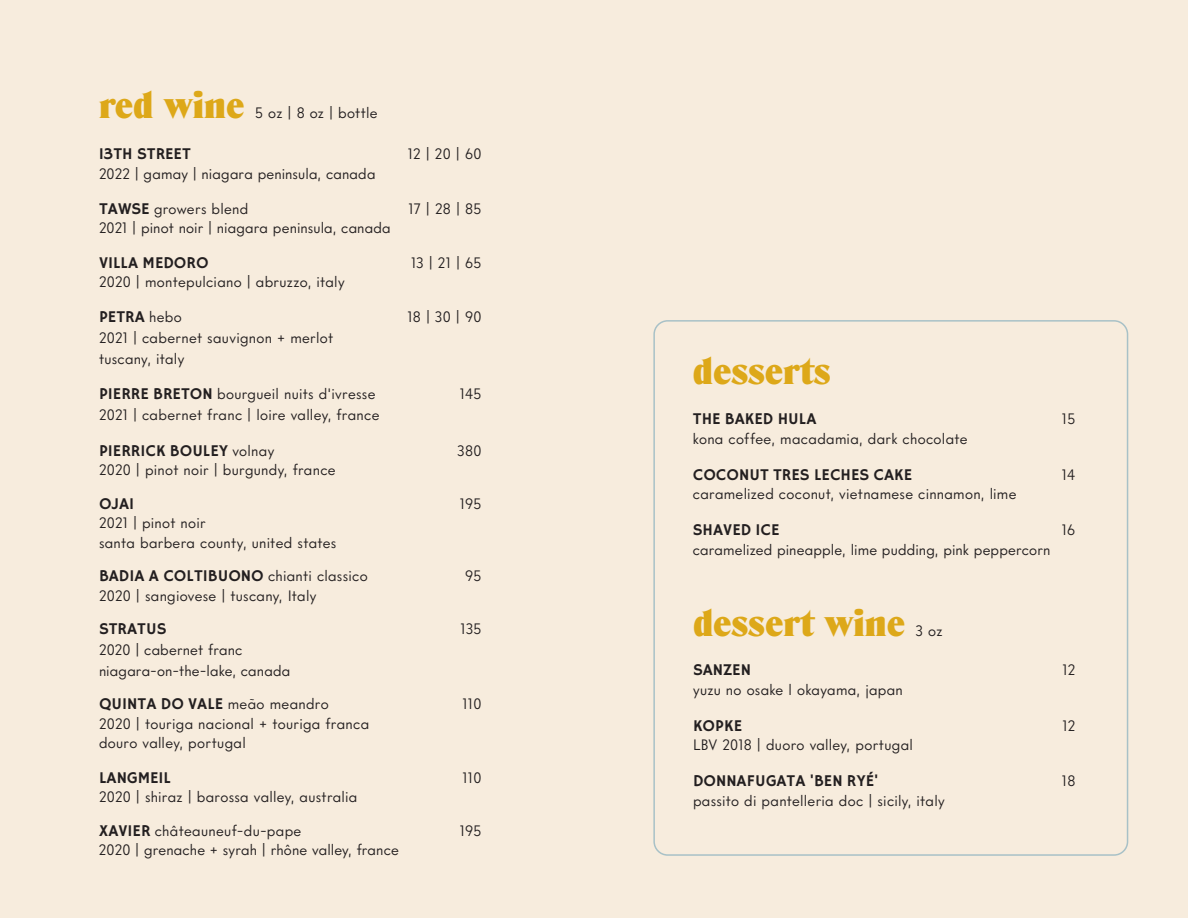
<style>
.page{position:relative;width:1188px;height:918px;background:#fff}
.page>*{position:absolute;margin:0;border:0;box-sizing:border-box;transform-origin:0 0}
.Section_Header{font:900 37.5px "Denver Serial";color:#dda819}
.Drink_Name{font:16.5px "Hammersmith One";color:#231f20}
.Drink_Description{font:15px/19.5px "Intervogue";letter-spacing:.015em;color:#231f20}
.Drink_Name-2{font:15px/21px "Intervogue";letter-spacing:.02em;color:#231f20}
.Section_Header-2{font:15px "Intervogue";letter-spacing:.015em;color:#231f20}
.s1{font-family:"Hammersmith One";font-size:16.5px}
.s2{font-family:"Intervogue";font-size:15px}
</style>
<div class="page">
<div style="left:594px;top:0;width:594px;height:918px;background:#f7ecdd"></div>
<div style="left:0;top:0;width:594px;height:918px;background:#f7ecdd"></div>
<div style="left:653px;top:320px;width:475px;height:536px;border:2px solid #a8c1c7;border-radius:14px"></div>
<p class="Section_Header" style="left:99px;top:83px;width:147px">red wine</p>
<p class="Section_Header-2" style="left:255px;top:104px;width:124px">5 oz | 8 oz | bottle</p>
<p class="Drink_Name" style="left:99px;top:145px;width:93px">13TH STREET</p>
<p class="Drink_Name-2" style="left:408px;top:143px;width:75px">12 | 20 | 60</p>
<p class="Drink_Description" style="left:99px;top:163px;width:278px">2022 | gamay | niagara peninsula, canada</p>
<p class="Drink_Name-2" style="left:99px;top:198px;width:151px"><span class="s1">TAWSE</span> growers blend</p>
<p class="Drink_Name-2" style="left:408px;top:198px;width:75px">17 | 28 | 85</p>
<p class="Drink_Description" style="left:99px;top:218px;width:293px">2021 | pinot noir | niagara peninsula, canada</p>
<p class="Drink_Name" style="left:99px;top:254px;width:111px">VILLA MEDORO</p>
<p class="Drink_Name-2" style="left:411px;top:252px;width:72px">13 | 21 | 65</p>
<p class="Drink_Description" style="left:99px;top:272px;width:247px">2020 | montepulciano | abruzzo, italy</p>
<p class="Drink_Name" style="left:99px;top:308px;width:84px">PETRA <span class="s2">hebo</span></p>
<p class="Drink_Name-2" style="left:408px;top:306px;width:75px">18 | 30 | 90</p>
<p class="Drink_Name-2" style="left:99px;top:327px;width:236px">2021 | cabernet sauvignon + merlot tuscany, italy</p>
<p class="Drink_Name-2" style="left:99px;top:383px;width:278px"><span class="s1">PIERRE BRETON</span> bourgueil nuits d'ivresse</p>
<p class="Drink_Name-2" style="left:460px;top:383px;width:23px">145</p>
<p class="Drink_Description" style="left:99px;top:405px;width:282px">2021 | cabernet franc | loire valley, france</p>
<p class="Drink_Name" style="left:99px;top:442px;width:177px">PIERRICK BOULEY <span class="s2">volnay</span></p>
<p class="Drink_Name-2" style="left:458px;top:440px;width:25px">380</p>
<p class="Drink_Description" style="left:99px;top:460px;width:238px">2020 | pinot noir | burgundy, france</p>
<p class="Drink_Name" style="left:99px;top:494px;width:37px">OJAI</p>
<p class="Drink_Name-2" style="left:460px;top:493px;width:23px">195</p>
<p class="Drink_Description" style="left:99px;top:513px;width:239px">2021 | pinot noir<br>santa barbera county, united states</p>
<p class="Drink_Name" style="left:99px;top:567px;width:270px">BADIA A COLTIBUONO <span class="s2">chianti classico</span></p>
<p class="Drink_Name-2" style="left:465px;top:565px;width:18px">95</p>
<p class="Drink_Description" style="left:99px;top:585px;width:219px">2020 | sangiovese | tuscany, Italy</p>
<p class="Drink_Name" style="left:99px;top:620px;width:69px">STRATUS</p>
<p class="Drink_Name-2" style="left:461px;top:618px;width:22px">135</p>
<p class="Drink_Name-2" style="left:99px;top:639px;width:193px">2020 | cabernet franc niagara-on-the-lake, canada</p>
<p class="Drink_Name" style="left:99px;top:695px;width:231px">QUINTA DO VALE <span class="s2">meão meandro</span></p>
<p class="Drink_Name-2" style="left:462px;top:693px;width:21px">110</p>
<p class="Drink_Description" style="left:99px;top:713px;width:272px">2020 | touriga nacional + touriga franca douro valley, portugal</p>
<p class="Drink_Name" style="left:99px;top:769px;width:74px">LANGMEIL</p>
<p class="Drink_Name-2" style="left:462px;top:767px;width:21px">110</p>
<p class="Drink_Description" style="left:99px;top:787px;width:260px">2020 | shiraz | barossa valley, australia</p>
<p class="Drink_Name-2" style="left:99px;top:820px;width:204px"><span class="s1">XAVIER</span> châteauneuf-du-pape</p>
<p class="Drink_Name-2" style="left:460px;top:820px;width:23px">195</p>
<p class="Drink_Description" style="left:99px;top:840px;width:301px">2020 | grenache + syrah | rhône valley, france</p>
<p class="Section_Header" style="left:693px;top:349px;width:139px">desserts</p>
<p class="Drink_Name" style="left:693px;top:410px;width:125px">THE BAKED HULA</p>
<p class="Drink_Name-2" style="left:1062px;top:408px;width:15px">15</p>
<p class="Drink_Description" style="left:693px;top:428px;width:276px">kona coffee, macadamia, dark chocolate</p>
<p class="Drink_Name" style="left:693px;top:465px;width:221px">COCONUT TRES LECHES CAKE</p>
<p class="Drink_Name-2" style="left:1062px;top:464px;width:15px">14</p>
<p class="Drink_Description" style="left:693px;top:484px;width:325px">caramelized coconut, vietnamese cinnamon, lime</p>
<p class="Drink_Name" style="left:693px;top:521px;width:88px">SHAVED ICE</p>
<p class="Drink_Name-2" style="left:1062px;top:519px;width:15px">16</p>
<p class="Drink_Description" style="left:693px;top:539px;width:359px">caramelized pineapple, lime pudding, pink peppercorn</p>
<p class="Section_Header" style="left:693px;top:601px;width:214px">dessert wine</p>
<p class="Section_Header-2" style="left:916px;top:622px;width:28px">3 oz</p>
<p class="Drink_Name" style="left:693px;top:661px;width:60px">SANZEN</p>
<p class="Drink_Name-2" style="left:1062px;top:659px;width:15px">12</p>
<p class="Drink_Description" style="left:693px;top:679px;width:211px">yuzu no osake l okayama, japan</p>
<p class="Drink_Name" style="left:693px;top:716px;width:51px">KOPKE</p>
<p class="Drink_Name-2" style="left:1062px;top:715px;width:15px">12</p>
<p class="Drink_Description" style="left:693px;top:735px;width:221px">LBV 2018 | duoro valley, portugal</p>
<p class="Drink_Name" style="left:693px;top:772px;width:187px">DONNAFUGATA 'BEN RYÉ'</p>
<p class="Drink_Name-2" style="left:1062px;top:770px;width:15px">18</p>
<p class="Drink_Description" style="left:693px;top:790px;width:253px">passito di pantelleria doc | sicily, italy</p>
</div>
